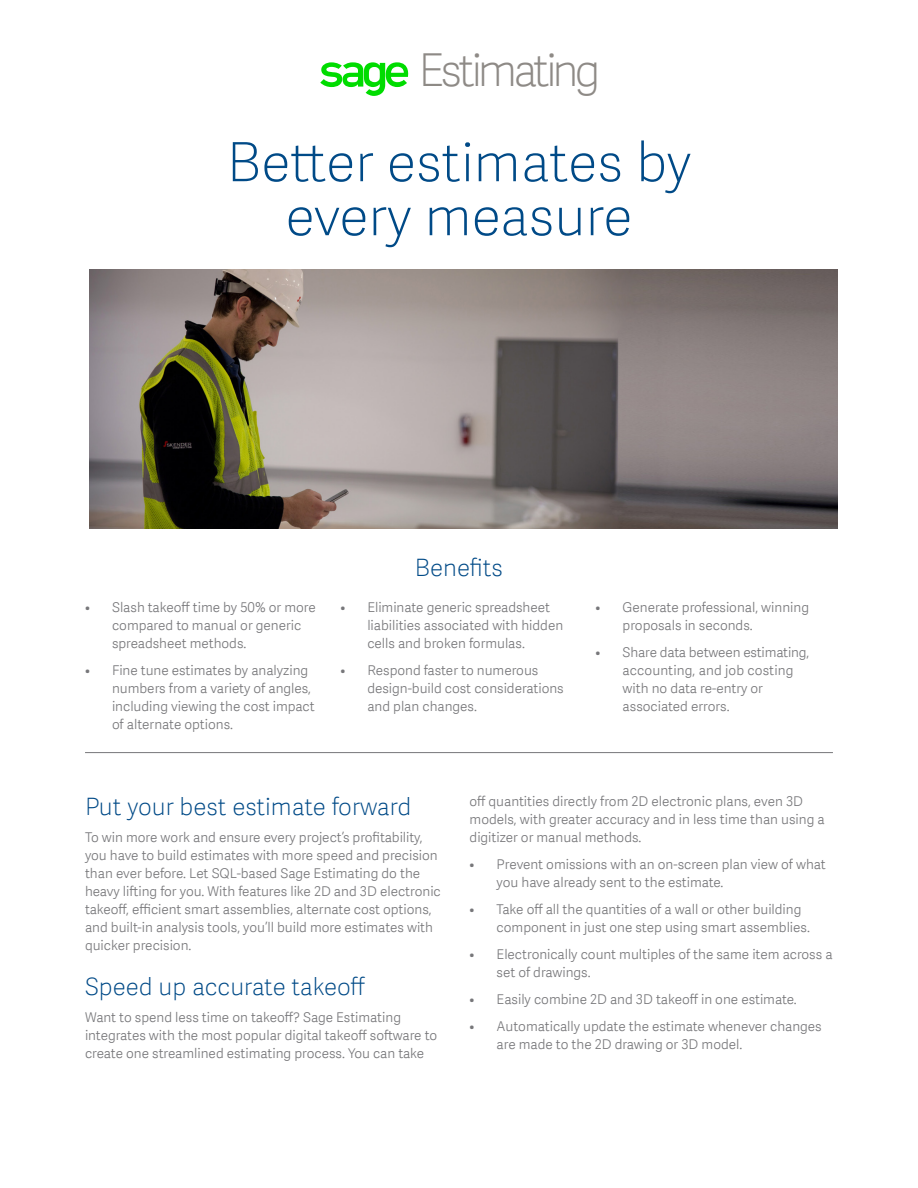
<style>
.page{position:relative;width:918px;height:1188px;background:#fff}
.page>*{position:absolute;margin:0;border:0;box-sizing:border-box;transform-origin:0 0}
.Big_headline{font:54px/54px "Adelle Sans SAGE Th";color:#004a87;text-align:center}
.t1{font:45.45px "Adelle Sans SAGE Th";letter-spacing:-.09em;color:#8e8a86}
.Header_Level_1{font:24px "Adelle Sans SAGE Th";color:#004a87}
.Body{font:13.5px/18px "Adelle Sans SAGE Lt";color:#77777a}
</style>
<div class="page">
<img style="left:90px;top:269px;width:748px;height:259px">
<hr style="left:85px;top:752px;width:748px;height:1px;background:#77777a">
<svg style="left:320px;top:62px;width:89px;height:34px"></svg>
<h2 class="t1" style="left:419px;top:38px;width:184px">Estimating</h2>
<p class="Big_headline" style="left:227px;top:133px;width:466px">Better estimates by every measure</p>
<p class="Body" style="left:112px;top:598px;width:205px;text-indent:-27px">• Slash takeoff time by 50% or more compared to manual or generic spreadsheet methods.</p>
<p class="Body" style="left:112px;top:661px;width:204px;text-indent:-27px">• Fine tune estimates by analyzing numbers from a variety of angles, including viewing the cost impact of alternate options.</p>
<p class="Header_Level_1" style="left:415px;top:550px;width:90px">Benefits</p>
<p class="Body" style="left:367px;top:598px;width:197px;text-indent:-27px">• Eliminate generic spreadsheet liabilities associated with hidden cells and broken formulas.</p>
<p class="Body" style="left:367px;top:661px;width:198px;text-indent:-27px">• Respond faster to numerous design-build cost considerations and plan changes.</p>
<p class="Body" style="left:623px;top:598px;width:188px;text-indent:-27px">• Generate professional, winning proposals in seconds.</p>
<p class="Body" style="left:623px;top:643px;width:188px;text-indent:-27px">• Share data between estimating, accounting, and job costing with no data re-entry or associated errors.</p>
<p class="Header_Level_1" style="left:85px;top:789px;width:328px">Put your best estimate forward</p>
<p class="Body" style="left:85px;top:827px;width:357px">To win more work and ensure every project’s profitability, you have to build estimates with more speed and precision than ever before. Let SQL-based Sage Estimating do the heavy lifting for you. With features like 2D and 3D electronic takeoff, efficient smart assemblies, alternate cost options, and built-in analysis tools, you’ll build more estimates with quicker precision.</p>
<p class="Header_Level_1" style="left:85px;top:969px;width:282px">Speed up accurate takeoff</p>
<p class="Body" style="left:85px;top:1007px;width:354px">Want to spend less time on takeoff? Sage Estimating integrates with the most popular digital takeoff software to create one streamlined estimating process. You can take</p>
<p class="Body" style="left:470px;top:791px;width:357px">off quantities directly from 2D electronic plans, even 3D models, with greater accuracy and in less time than using a digitizer or manual methods.</p>
<p class="Body" style="left:497px;top:854px;width:331px;text-indent:-27px">• Prevent omissions with an on-screen plan view of what you have already sent to the estimate.</p>
<p class="Body" style="left:497px;top:899px;width:315px;text-indent:-27px">• Take off all the quantities of a wall or other building component in just one step using smart assemblies.</p>
<p class="Body" style="left:497px;top:944px;width:337px;text-indent:-27px">• Electronically count multiples of the same item across a set of drawings.</p>
<p class="Body" style="left:470px;top:989px;width:329px">• Easily combine 2D and 3D takeoff in one estimate.</p>
<p class="Body" style="left:497px;top:1016px;width:327px;text-indent:-27px">• Automatically update the estimate whenever changes are made to the 2D drawing or 3D model.</p>
</div>
